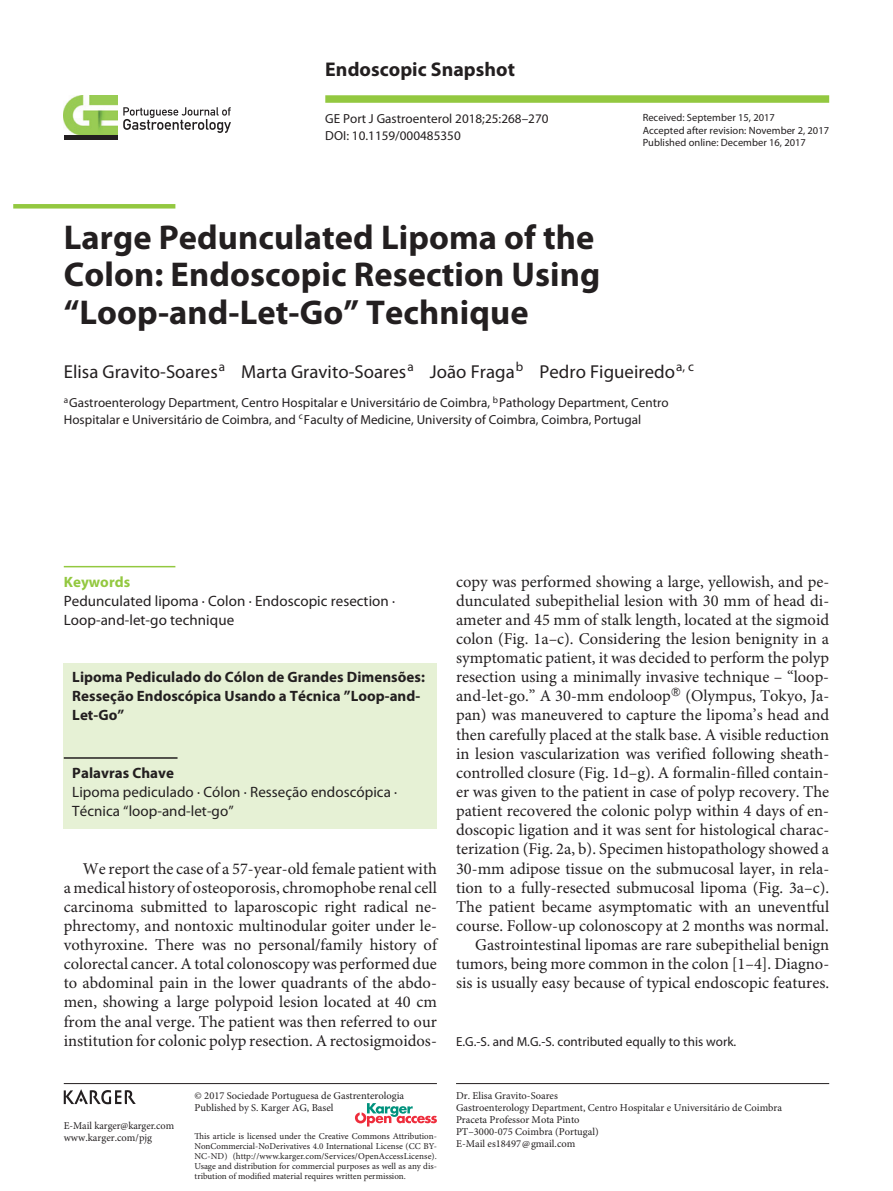
<style>
.page{position:relative;width:893px;height:1191px;background:#fff}
.page>*{position:absolute;margin:0;border:0;box-sizing:border-box;transform-origin:0 0}
.t1{font:700 34.5px/37.5px "Myriad Pro";letter-spacing:.005em;color:#231f20}
.t2{font:700 19.8px "Myriad Pro";letter-spacing:.005em;color:#231f20}
.t3{font:18.75px "Myriad Pro";letter-spacing:.005em;color:#231f20}
.t4{font:16.5px/19px "Minion Pro";color:#231f20;text-align:right}
.t5{font:15px/19.2px "Myriad Pro";letter-spacing:.005em;color:#231f20}
.t6{font:700 15px/19.2px "Myriad Pro";letter-spacing:.005em;color:#231f20}
.t7{font:700 15px "Myriad Pro";letter-spacing:.005em;color:#93c840}
.t8{font:13.2px/17px "Myriad Pro";letter-spacing:.005em;color:#231f20}
.t9{font:10.5px/12px "Minion Pro";color:#231f20}
.t10{font:10.5px/12.8px "Myriad Pro";letter-spacing:.005em;color:#231f20}
.t11{font:9px/10.2px "Minion Pro";color:#231f20;text-align:justify}
</style>
<div class="page">
<hr style="left:64px;top:1083px;width:373px;height:1px;background:#231f20">
<div style="left:325px;top:95px;width:504px;height:8px;background:#93c840"></div>
<hr style="left:456px;top:1083px;width:373px;height:1px;background:#231f20">
<div style="left:64px;top:663px;width:373px;height:165px;background:#e6f1d5"></div>
<hr style="left:13px;top:204px;width:162px;height:4px;background:#93c840">
<hr style="left:64px;top:566px;width:111px;height:1px;background:#93c840">
<hr style="left:64px;top:757px;width:114px;height:1px;background:#231f20">
<svg style="left:123px;top:107px;width:108px;height:26px"></svg>
<img style="left:64px;top:95px;width:54px;height:40px">
<hr style="left:64px;top:135px;width:54px;height:4px;background:#231f20">
<svg style="left:355px;top:1103px;width:82px;height:23px"></svg>
<img style="left:64px;top:1089px;width:71px;height:16px">
<p class="t2" style="left:325px;top:58px;width:191px">Endoscopic Snapshot</p>
<p class="t8" style="left:325px;top:110px;width:225px">GE Port J Gastroenterol 2018;25:268–270<br>DOI: 10.1159/000485350</p>
<p class="t10" style="left:643px;top:111px;width:188px">Received: September 15, 2017<br>Accepted after revision: November 2, 2017<br>Published online: December 16, 2017</p>
<h1 class="t1" style="left:64px;top:219px;width:538px">Large Pedunculated Lipoma of the<br>Colon: Endoscopic Resection Using “Loop-and-Let-Go” Technique</h1>
<p class="t3" style="left:64px;top:361px;width:632px">Elisa Gravito-Soares<sup>a</sup> Marta Gravito-Soares<sup>a</sup> João Fraga<sup>b</sup> Pedro Figueiredo<sup>a,</sup> <sup>c</sup></p>
<p class="t8" style="left:64px;top:394px;width:606px"><sup>a</sup>Gastroenterology Department, Centro Hospitalar e Universitário de Coimbra, <sup>b</sup>Pathology Department, Centro<br>Hospitalar e Universitário de Coimbra, and <sup>c</sup>Faculty of Medicine, University of Coimbra, Coimbra, Portugal</p>
<p class="t7" style="left:64px;top:573px;width:68px">Keywords</p>
<p class="t5" style="left:64px;top:591px;width:333px">Pedunculated lipoma · Colon · Endoscopic resection ·<br>Loop-and-let-go technique</p>
<p class="t6" style="left:72px;top:668px;width:354px">Lipoma Pediculado do Cólon de Grandes Dimensões:<br>Resseção Endoscópica Usando a Técnica ”Loop-and-<br>Let-Go”</p>
<p class="t6" style="left:72px;top:763px;width:103px">Palavras Chave</p>
<p class="t5" style="left:72px;top:782px;width:326px">Lipoma pediculado · Cólon · Resseção endoscópica ·<br>Técnica “loop-and-let-go”</p>
<p class="t4" style="left:64px;top:859px;width:375px;text-align:justify;text-indent:19px">We report the case of a 57-year-old female patient with a medical history of osteoporosis, chromophobe renal cell carcinoma submitted to laparoscopic right radical ne&shy;phrectomy, and nontoxic multinodular goiter under le&shy;vothyroxine. There was no personal/family history of colorectal cancer. A total colonoscopy was performed due to abdominal pain in the lower quadrants of the abdo&shy;men, showing a large polypoid lesion located at 40 cm from the anal verge. The patient was then referred to our institution for colonic polyp resection. A rectosigmoidos-</p>
<p class="t9" style="left:64px;top:1119px;width:112px">E-Mail karger@karger.com</p>
<p class="t9" style="left:64px;top:1131px;width:90px">www.karger.com/pjg</p>
<p class="t9" style="left:195px;top:1089px;width:211px">© 2017 Sociedade Portuguesa de Gastrenterologia<br>Published by S. Karger AG, Basel</p>
<p class="t11" style="left:195px;top:1131px;width:244px">This article is licensed under the Creative Commons Attribution-NonCommercial-NoDerivatives 4.0 International License (CC BY-NC-ND) (http://www.karger.com/Services/OpenAccessLicense).<br>Usage and distribution for commercial purposes as well as any dis&shy;tribution of modified material requires written permission.</p>
<p class="t4" style="left:456px;top:572px;width:375px">copy was performed showing a large, yellowish, and pe&shy;dunculated subepithelial lesion with 30 mm of head di&shy;ameter and 45 mm of stalk length, located at the sigmoid colon (Fig. 1a–c). Considering the lesion benignity in a symptomatic patient, it was decided to perform the polyp resection using a minimally invasive technique – “loop&shy;and-let-go.” A 30-mm endoloop (Olympus, Tokyo, Ja&shy;pan) was maneuvered to capture the lipoma’s head and then carefully placed at the stalk base. A visible reduction in lesion vascularization was verified following sheath&shy;controlled closure (Fig. 1d–g). A formalin-filled contain&shy;er was given to the patient in case of polyp recovery. The patient recovered the colonic polyp within 4 days of en&shy;doscopic ligation and it was sent for histological charac&shy;terization (Fig. 2a, b). Specimen histopathology showed a 30-mm adipose tissue on the submucosal layer, in rela&shy;tion to a fully-resected submucosal lipoma (Fig. 3a–c).<br>The patient became asymptomatic with an uneventful course. Follow-up colonoscopy at 2 months was normal.<br>Gastrointestinal lipomas are rare subepithelial benign tumors, being more common in the colon [1–4]. Diagno&shy;sis is usually easy because of typical endoscopic features.</p>
<p class="t8" style="left:456px;top:1033px;width:282px">E.G.-S. and M.G.-S. contributed equally to this work.</p>
<p class="t9" style="left:456px;top:1089px;width:328px">Dr. Elisa Gravito-Soares<br>Gastroenterology Department, Centro Hospitalar e Universitário de Coimbra Praceta Professor Mota Pinto<br>PT–3000-075 Coimbra (Portugal)<br>E-Mail es18497@gmail.com</p>
</div>
